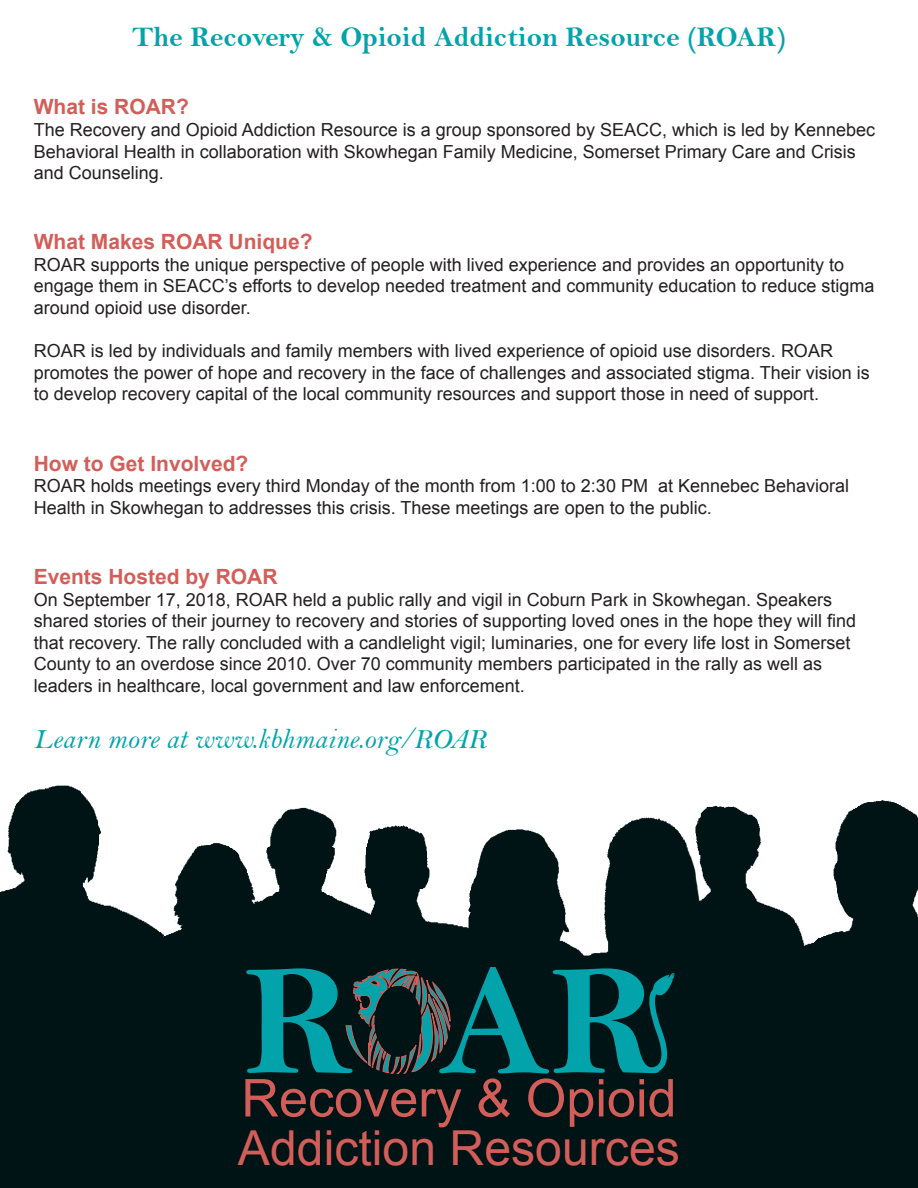
<style>
.page{position:relative;width:918px;height:1188px;background:#fff}
.page>*{position:absolute;margin:0;border:0;box-sizing:border-box;transform-origin:0 0}
.t1{font:52.2px "Arial";color:#d35e59}
.t2{font:48.15px "Arial";color:#d35e59}
.t3{font:28.5px "Bell MT Bold";color:#02a3aa}
.t4{font:28.5px "Bell MT Italic";color:#02a3aa}
.t5{font:700 21px "Arial";color:#d35e59}
.t6{font:18px/21.6px "Arial";color:#231f20}
</style>
<div class="page">
<img style="left:0;top:785px;width:918px;height:183px">
<div style="left:0;top:968px;width:918px;height:220px;background:#001315"></div>
<svg style="left:346px;top:958px;width:105px;height:9px"></svg>
<svg style="left:246px;top:967px;width:429px;height:107px"></svg>
<p class="t3" style="left:132px;top:20px;width:655px">The Recovery &amp; Opioid Addiction Resource (ROAR)</p>
<p class="t5" style="left:34px;top:93px;width:157px">What is ROAR?</p>
<p class="t6" style="left:34px;top:119px;width:843px">The Recovery and Opioid Addiction Resource is a group sponsored by SEACC, which is led by Kennebec<br>Behavioral Health in collaboration with Skowhegan Family Medicine, Somerset Primary Care and Crisis and Counseling.</p>
<p class="t5" style="left:34px;top:228px;width:280px">What Makes ROAR Unique?</p>
<p class="t6" style="left:34px;top:254px;width:842px">ROAR supports the unique perspective of people with lived experience and provides an opportunity to engage them in SEACC’s efforts to develop needed treatment and community education to reduce stigma around opioid use disorder.</p>
<p class="t6" style="left:34px;top:340px;width:838px">ROAR is led by individuals and family members with lived experience of opioid use disorders. ROAR promotes the power of hope and recovery in the face of challenges and associated stigma. Their vision is to develop recovery capital of the local community resources and support those in need of support.</p>
<p class="t5" style="left:34px;top:449px;width:216px">How to Get Involved?</p>
<p class="t6" style="left:34px;top:475px;width:817px">ROAR holds meetings every third Monday of the month from 1:00 to 2:30 PM at Kennebec Behavioral<br>Health in Skowhegan to addresses this crisis. These meetings are open to the public.</p>
<p class="t5" style="left:34px;top:563px;width:245px">Events Hosted by ROAR</p>
<p class="t6" style="left:34px;top:589px;width:824px">On September 17, 2018, ROAR held a public rally and vigil in Coburn Park in Skowhegan. Speakers shared stories of their journey to recovery and stories of supporting loved ones in the hope they will find that recovery. The rally concluded with a candlelight vigil; luminaries, one for every life lost in Somerset County to an overdose since 2010. Over 70 community members participated in the rally as well as leaders in healthcare, local government and law enforcement.</p>
<p class="t4" style="left:34px;top:722px;width:455px">Learn more at www.kbhmaine.org/ROAR</p>
<p class="t1" style="left:241px;top:1064px;width:437px">Recovery &amp; Opioid</p>
<p class="t2" style="left:238px;top:1117px;width:444px">Addiction Resources</p>
</div>
